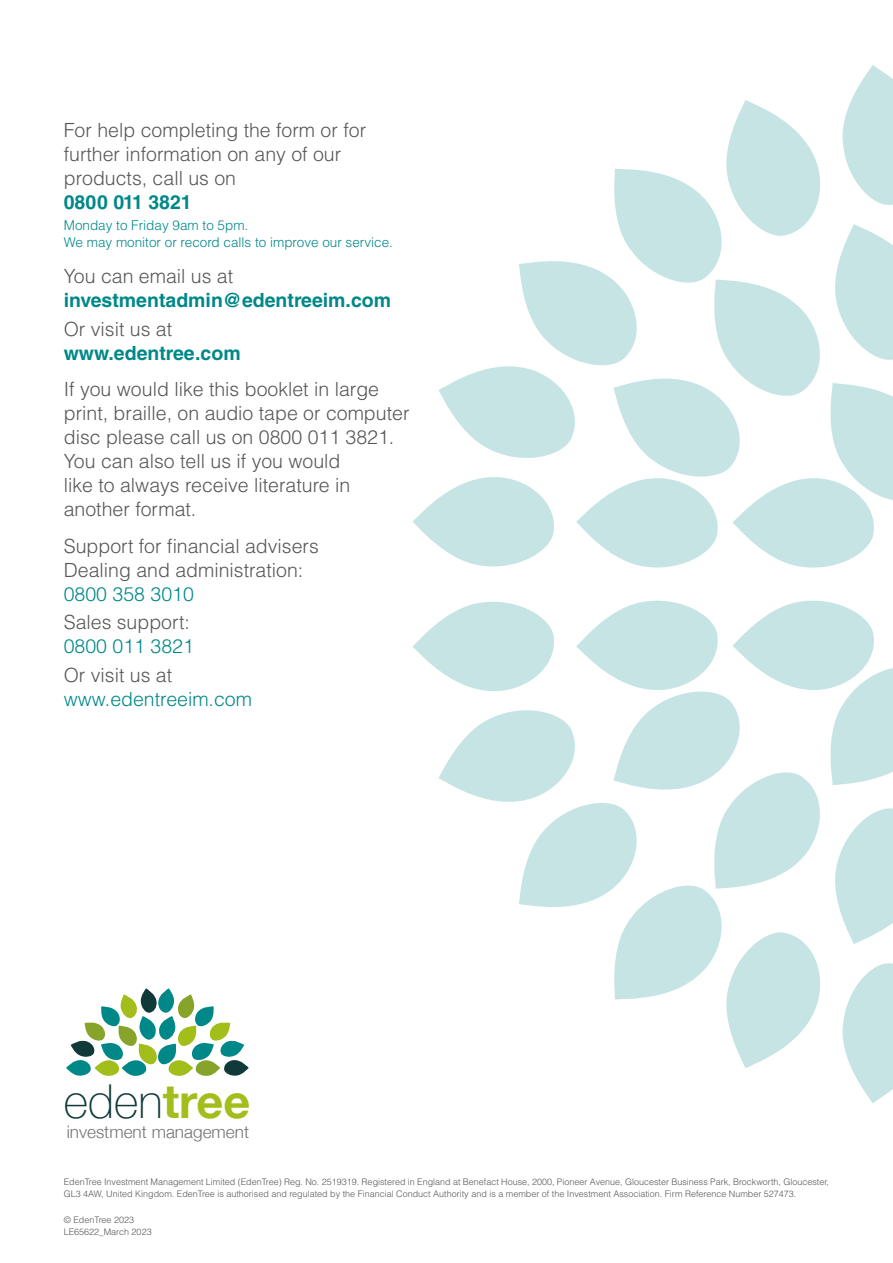
<style>
.page{position:relative;width:893px;height:1263px;background:#fff}
.page>*{position:absolute;margin:0;border:0;box-sizing:border-box;transform-origin:0 0}
.t1{font:100 46.8px "Helvetica Neue";color:#103a39}
.t2{font:300 19.5px/24px "Helvetica LT Std";color:#575756}
.t3{font:700 19.5px "Helvetica LT Std";color:#008889}
.t4{font:300 19.5px "Helvetica LT Std";color:#008889}
.t5{font:300 17.25px "Helvetica Neue";color:#747174}
.t6{font:300 13.5px/16.5px "Helvetica LT Std";color:#008889}
.t7{font:300 9px/12px "Helvetica LT Std";color:#575756}
.s1{font-weight:700;color:#a2be1a}
</style>
<div class="page">
<svg style="left:66px;top:988px;width:183px;height:88px"></svg>
<svg style="left:412px;top:65px;width:481px;height:503px"></svg>
<svg style="left:412px;top:600px;width:481px;height:503px"></svg>
<p class="t2" style="left:64px;top:118px;width:304px">For help completing the form or for further information on any of our products, call us on</p>
<p class="t3" style="left:64px;top:191px;width:129px">0800 011 3821</p>
<p class="t6" style="left:64px;top:217px;width:331px">Monday to Friday 9am to 5pm.<br>We may monitor or record calls to improve our service.</p>
<p class="t2" style="left:64px;top:264px;width:171px">You can email us at</p>
<p class="t3" style="left:64px;top:289px;width:329px">investmentadmin@edentreeim.com</p>
<p class="t2" style="left:64px;top:316px;width:110px">Or visit us at</p>
<p class="t3" style="left:64px;top:341px;width:178px">www.edentree.com</p>
<p class="t2" style="left:64px;top:377px;width:347px">If you would like this booklet in large print, braille, on audio tape or computer disc please call us on 0800 011 3821.<br>You can also tell us if you would<br>like to always receive literature in another format.</p>
<p class="t2" style="left:64px;top:534px;width:257px">Support for financial advisers<br>Dealing and administration:</p>
<p class="t4" style="left:64px;top:582px;width:132px">0800 358 3010</p>
<p class="t2" style="left:64px;top:610px;width:128px">Sales support:</p>
<p class="t4" style="left:64px;top:634px;width:132px">0800 011 3821</p>
<p class="t2" style="left:64px;top:663px;width:110px">Or visit us at</p>
<p class="t4" style="left:64px;top:687px;width:190px">www.edentreeim.com</p>
<h1 class="t1" style="left:64px;top:1066px;width:188px">eden<span class="s1">tree</span></h1>
<p class="t5" style="left:67px;top:1117px;width:184px">investment management</p>
<p class="t7" style="left:64px;top:1175px;width:767px">EdenTree Investment Management Limited (EdenTree) Reg. No. 2519319. Registered in England at Benefact House, 2000, Pioneer Avenue, Gloucester Business Park, Brockworth, Gloucester,<br>GL3 4AW, United Kingdom. EdenTree is authorised and regulated by the Financial Conduct Authority and is a member of the Investment Association. Firm Reference Number 527473.</p>
<p class="t7" style="left:64px;top:1213px;width:89px">© EdenTree 2023<br>LE65622_March 2023</p>
</div>
